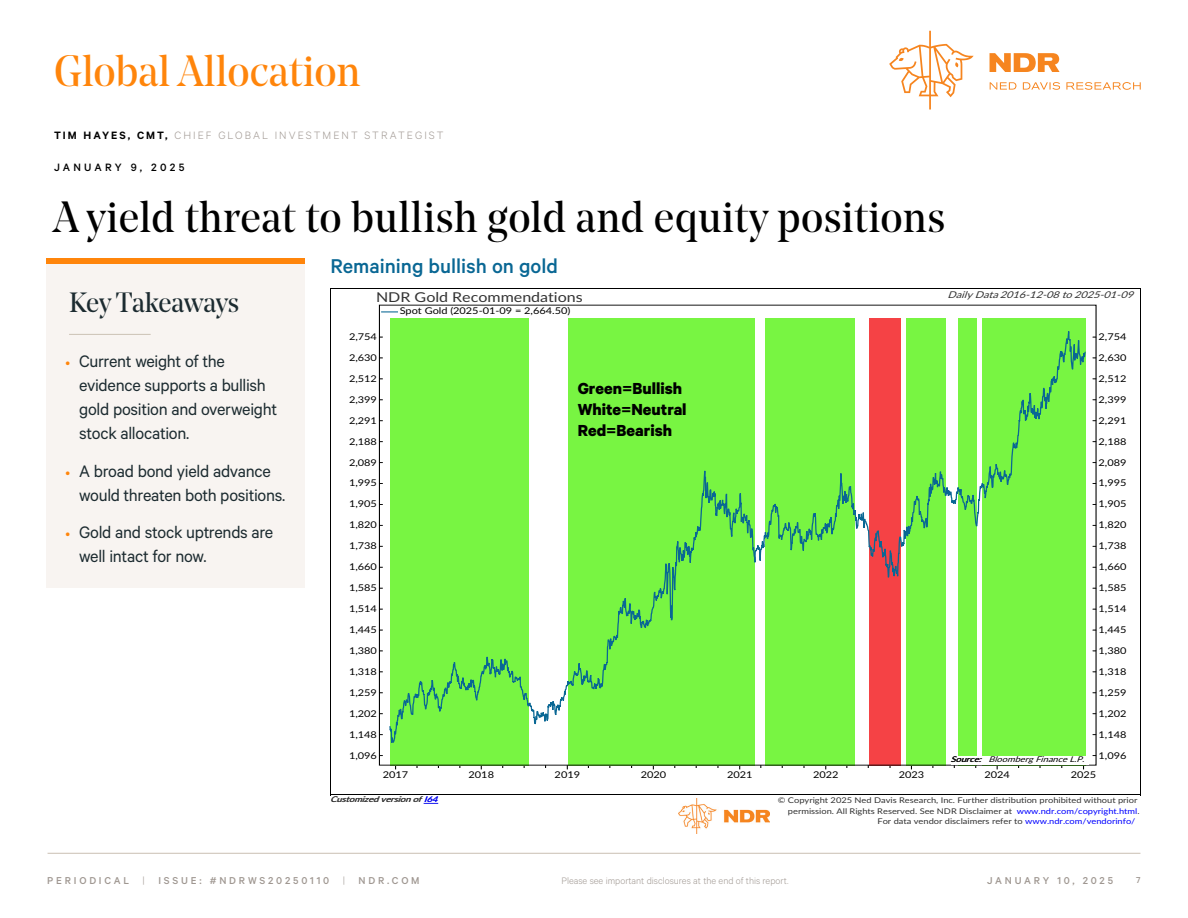
<style>
.page{position:relative;width:1188px;height:918px;background:#fff}
.page>*{position:absolute;margin:0;border:0;box-sizing:border-box;transform-origin:0 0}
.t1{font:43.5px "Noe Display";letter-spacing:.01em;color:#000}
.t2{font:43.5px "Noe Display";color:#ff850b}
.t3{font:27.75px "Noe Display";letter-spacing:-.01em;color:#1c2b30}
.t4{font:500 22.5px "Calibre";color:#096794}
.t5{font:18.75px/24px "Calibre";letter-spacing:-.015em;color:#1c2b30}
.t6{font:700 18px/21px "Calibre";color:#000}
.t7{font:13.5px "Lato";color:#333;scale:1.18 1}
.t8{font:300 12px "Calibre";letter-spacing:.17em;color:#9f9791}
.t9{font:500 12px "Calibre";letter-spacing:.27em;color:#000}
.t10{font:500 11.25px "Calibre";letter-spacing:.25em;color:#9f9791}
.t11{font:300 10.5px "Calibre";color:#9f9791}
.t12{font:500 9.75px "Calibre";color:#9f9791}
.t13{font:9.3px "Lato";color:#000;scale:1.18 1}
.t14{font:italic 9.3px "Lato";color:#333;scale:1.18 1}
.t15{font:7.8px "Lato";color:#333;scale:1.18 1}
.t16{font:italic 7.8px "Lato";color:#000;scale:1.18 1}
.t17{font:italic 7.8px "Lato";color:#333;scale:1.18 1}
.s1{font-weight:600;color:#000}
.s2{font-weight:300;font-size:14.25px;color:#ff850b}
.s3{color:#00e}
.s4{color:#00f}
.s5{font-weight:300}
</style>
<div class="page">
<hr style="left:48px;top:853px;width:1092px;height:1px;background:#d0c7bb">
<hr style="left:330px;top:288px;width:811px;height:1px;background:#000">
<hr style="left:330px;top:794px;width:811px;height:1px;background:#000">
<hr style="left:330px;top:288px;width:1px;height:507px;background:#000">
<hr style="left:1140px;top:288px;width:1px;height:507px;background:#000">
<svg style="left:424px;top:803px;width:14px;height:1px"></svg>
<svg style="left:390px;top:318px;width:696px;height:444px"></svg>
<div style="left:951px;top:756px;width:137px;height:8px;background:#fff"></div>
<svg style="left:381px;top:311px;width:17px;height:2px"></svg>
<svg style="left:889px;top:31px;width:85px;height:79px"></svg>
<svg style="left:990px;top:82px;width:151px;height:8px"></svg>
<svg style="left:990px;top:53px;width:70px;height:19px"></svg>
<div style="left:46px;top:258px;width:259px;height:330px;background:#f8f4f1"></div>
<div style="left:46px;top:258px;width:259px;height:5px;background:#ff850b"></div>
<hr style="left:69px;top:334px;width:82px;height:1px;background:#d0c7bb">
<img style="left:679px;top:798px;width:91px;height:36px">
<p class="t2" style="left:54px;top:43px;width:308px">Global Allocation</p>
<p class="t8" style="left:54px;top:129px;width:391px"><span class="s1">TIM HAYES, CMT,</span> CHIEF GLOBAL INVESTMENT STRATEGIST</p>
<p class="t9" style="left:54px;top:161px;width:132px">JANUARY 9, 2025</p>
<p class="t1" style="left:53px;top:189px;width:893px">A yield threat to bullish gold and equity positions</p>
<p class="t3" style="left:69px;top:285px;width:172px">Key Takeaways</p>
<p class="t5" style="left:79px;top:349px;width:200px;text-indent:-14px"><span class="s2">•</span> Current weight of the evidence supports a bullish gold position and overweight stock allocation.</p>
<p class="t5" style="left:79px;top:458px;width:208px;text-indent:-14px"><span class="s2">•</span> A broad bond yield advance would threaten both positions.</p>
<p class="t5" style="left:79px;top:520px;width:196px;text-indent:-14px"><span class="s2">•</span> Gold and stock uptrends are well intact for now.</p>
<p class="t4" style="left:330px;top:253px;width:229px">Remaining bullish on gold</p>
<h3 class="t7" style="left:376px;top:292px;width:177px">NDR Gold Recommendations</h3>
<p class="t14" style="left:947px;top:291px;width:161px">Daily Data 2016-12-08 to 2025-01-09</p>
<p class="t13" style="left:400px;top:307px;width:146px">Spot Gold (2025-01-09 = 2,664.50)</p>
<p class="t13" style="left:349px;top:333px;width:25px">2,754</p>
<p class="t13" style="left:1099px;top:333px;width:25px">2,754</p>
<p class="t13" style="left:349px;top:354px;width:25px">2,630</p>
<p class="t13" style="left:1099px;top:354px;width:25px">2,630</p>
<p class="t13" style="left:349px;top:375px;width:25px">2,512</p>
<p class="t13" style="left:349px;top:396px;width:25px">2,399</p>
<p class="t13" style="left:349px;top:417px;width:25px">2,291</p>
<p class="t13" style="left:349px;top:437px;width:25px">2,188</p>
<h3 class="t6" style="left:578px;top:378px;width:110px">Green=Bullish<br>White=Neutral<br>Red=Bearish</h3>
<p class="t13" style="left:1099px;top:375px;width:25px">2,512</p>
<p class="t13" style="left:1099px;top:396px;width:25px">2,399</p>
<p class="t13" style="left:1099px;top:417px;width:25px">2,291</p>
<p class="t13" style="left:1099px;top:437px;width:25px">2,188</p>
<p class="t13" style="left:349px;top:458px;width:25px">2,089</p>
<p class="t13" style="left:1099px;top:458px;width:25px">2,089</p>
<p class="t13" style="left:349px;top:479px;width:25px">1,995</p>
<p class="t13" style="left:1099px;top:479px;width:25px">1,995</p>
<p class="t13" style="left:349px;top:500px;width:25px">1,905</p>
<p class="t13" style="left:1099px;top:500px;width:25px">1,905</p>
<p class="t13" style="left:349px;top:521px;width:25px">1,820</p>
<p class="t13" style="left:1099px;top:521px;width:25px">1,820</p>
<p class="t13" style="left:349px;top:542px;width:25px">1,738</p>
<p class="t13" style="left:1099px;top:542px;width:25px">1,738</p>
<p class="t13" style="left:349px;top:563px;width:25px">1,660</p>
<p class="t13" style="left:1099px;top:563px;width:25px">1,660</p>
<p class="t13" style="left:349px;top:584px;width:25px">1,585</p>
<p class="t13" style="left:1099px;top:584px;width:25px">1,585</p>
<p class="t13" style="left:349px;top:605px;width:25px">1,514</p>
<p class="t13" style="left:1099px;top:605px;width:25px">1,514</p>
<p class="t13" style="left:349px;top:626px;width:25px">1,445</p>
<p class="t13" style="left:1099px;top:626px;width:25px">1,445</p>
<p class="t13" style="left:349px;top:647px;width:25px">1,380</p>
<p class="t13" style="left:1099px;top:647px;width:25px">1,380</p>
<p class="t13" style="left:349px;top:668px;width:25px">1,318</p>
<p class="t13" style="left:1099px;top:668px;width:25px">1,318</p>
<p class="t13" style="left:349px;top:689px;width:25px">1,259</p>
<p class="t13" style="left:1099px;top:689px;width:25px">1,259</p>
<p class="t13" style="left:349px;top:709px;width:25px">1,202</p>
<p class="t13" style="left:1099px;top:709px;width:25px">1,202</p>
<p class="t13" style="left:349px;top:730px;width:25px">1,148</p>
<p class="t13" style="left:1099px;top:730px;width:25px">1,148</p>
<p class="t13" style="left:349px;top:751px;width:25px">1,096</p>
<p class="t16" style="left:950px;top:756px;width:117px">Source: Bloomberg Finance L.P.</p>
<p class="t13" style="left:1099px;top:751px;width:25px">1,096</p>
<p class="t13" style="left:383px;top:771px;width:23px">2017</p>
<p class="t13" style="left:469px;top:771px;width:23px">2018</p>
<p class="t13" style="left:555px;top:771px;width:23px">2019</p>
<p class="t13" style="left:641px;top:771px;width:23px">2020</p>
<p class="t13" style="left:727px;top:771px;width:23px">2021</p>
<p class="t13" style="left:813px;top:771px;width:23px">2022</p>
<p class="t13" style="left:899px;top:771px;width:23px">2023</p>
<p class="t13" style="left:985px;top:771px;width:23px">2024</p>
<p class="t13" style="left:1071px;top:771px;width:23px">2025</p>
<p class="t17" style="left:330px;top:796px;width:95px">Customized version of <span class="s3">I64</span></p>
<p class="t15" style="left:778px;top:797px;width:306px">© Copyright 2025 Ned Davis Research, Inc. Further distribution prohibited without prior</p>
<p class="t15" style="left:788px;top:808px;width:300px">permission. All Rights Reserved. See NDR Disclaimer at <span class="s4">www.ndr.com/copyright.html</span>.</p>
<p class="t15" style="left:877px;top:818px;width:220px">For data vendor disclaimers refer to <span class="s4">www.ndr.com/vendorinfo/</span></p>
<p class="t10" style="left:47px;top:874px;width:374px">PERIODICAL <span class="s5">|</span> ISSUE: #NDRWS20250110 <span class="s5">|</span> NDR.COM</p>
<p class="t11" style="left:562px;top:875px;width:228px">Please see important disclosures at the end of this report.</p>
<p class="t10" style="left:987px;top:874px;width:128px">JANUARY 10, 2025</p>
<p class="t12" style="left:1136px;top:875px;width:6px">7</p>
</div>
